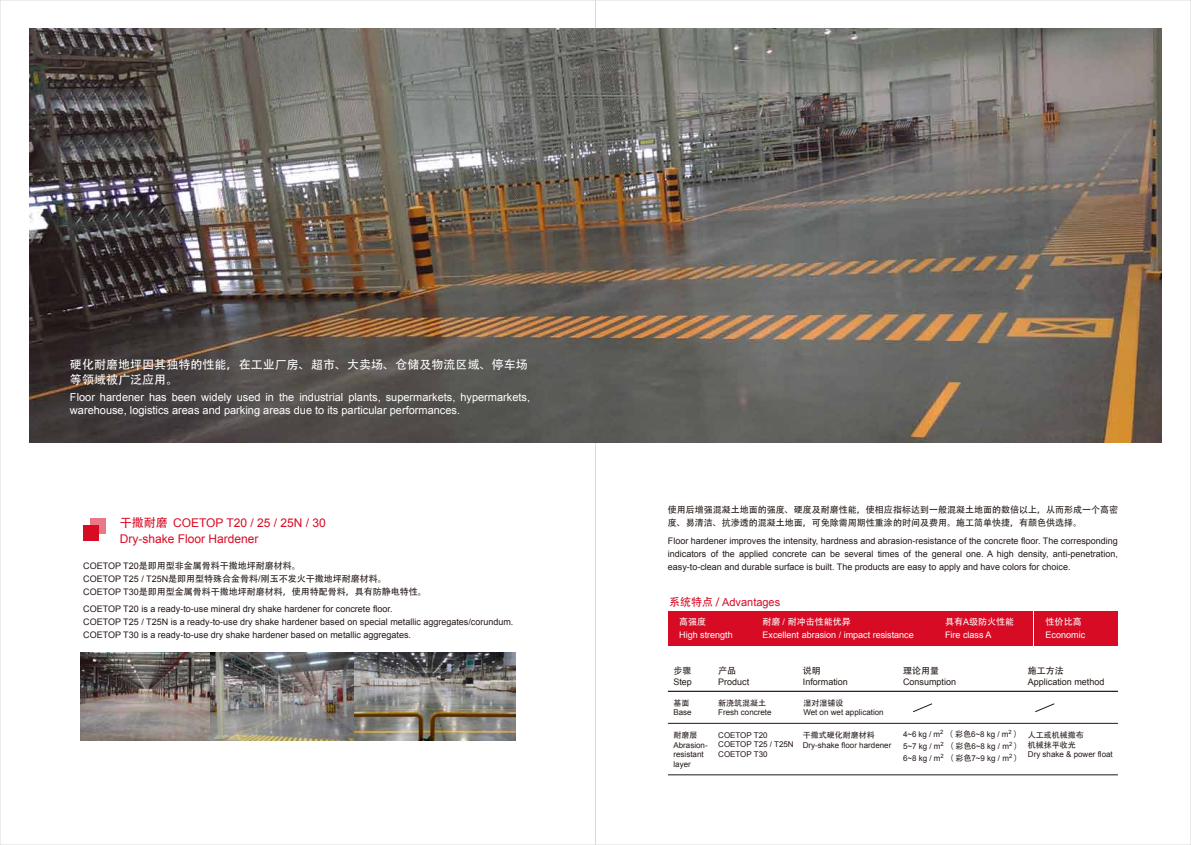
<style>
.page{position:relative;width:1191px;height:845px;background:#fff}
.page>*{position:absolute;margin:0;border:0;box-sizing:border-box;transform-origin:0 0}
.t1{font:12px/14.4px "Adobe Heiti Std";letter-spacing:.005em;color:#fff}
.t2{font:12px/16px "Arial";color:#d70b24}
.t3{font:11px/13px "Arial";color:#fff}
.t4{font:11px "Arial";color:#d70b24}
.t5{font:9px/13px "Arial";color:#231815;text-align:justify}
.t6{font:9px/13px "Adobe Heiti Std";color:#231815}
.t7{font:9px "Arial";color:#fff}
.t8{font:9px "Adobe Heiti Std";color:#fff}
.t9{font:8px/9.6px "Arial";color:#231815}
.t10{font:8px/9.6px "Adobe Heiti Std";color:#231815}
.s1{font-family:"Adobe Heiti Std"}
.s2{font-family:"Arial"}
</style>
<div class="page">
<img style="left:30px;top:28px;width:1131px;height:415px">
<hr style="left:668px;top:691px;width:450px;height:1px;background:#231815">
<hr style="left:668px;top:723px;width:450px;height:1px;background:#231815">
<hr style="left:668px;top:774px;width:450px;height:1px;background:#231815">
<svg style="left:913px;top:703px;width:19px;height:9px"></svg>
<svg style="left:1035px;top:703px;width:20px;height:9px"></svg>
<div style="left:668px;top:611px;width:82px;height:35px;background:#d70b24"></div>
<div style="left:751px;top:611px;width:181px;height:35px;background:#d70b24"></div>
<div style="left:1034px;top:611px;width:84px;height:35px;background:#d70b24"></div>
<div style="left:933px;top:611px;width:100px;height:35px;background:#d70b24"></div>
<div style="left:83px;top:525px;width:16px;height:16px;background:#d70b24"></div>
<svg style="left:90px;top:518px;width:16px;height:16px"></svg>
<img style="left:80px;top:652px;width:435px;height:88px">
<h1 class="t1" style="left:70px;top:358px;width:459px">硬化耐磨地坪因其独特的性能，在工业厂房、超市、大卖场、仓储及物流区域、停车场等领域被广泛应用。</h1>
<p class="t3" style="left:70px;top:391px;width:462px">Floor hardener has been widely used in the industrial plants, supermarkets, hypermarkets, warehouse, logistics areas and parking areas due to its particular performances.</p>
<h1 class="t2" style="left:120px;top:515px;width:208px"><span class="s1">干撒耐磨</span> COETOP T20 / 25 / 25N / 30<br>Dry-shake Floor Hardener</h1>
<p class="t6" style="left:83px;top:559px;width:345px"><span class="s2">COETOP T20</span>是即用型非金属骨料干撒地坪耐磨材料。<br><span class="s2">COETOP T25 / T25N</span>是即用型特殊合金骨料<span class="s2">/</span>刚玉不发火干撒地坪耐磨材料。<br><span class="s2">COETOP T30</span>是即用型金属骨料干撒地坪耐磨材料，使用特配骨料，具有防静电特性。</p>
<p class="t5" style="left:83px;top:602px;width:432px;text-align:left">COETOP T20 is a ready-to-use mineral dry shake hardener for concrete floor.<br>COETOP T25 / T25N is a ready-to-use dry shake hardener based on special metallic aggregates/corundum.<br>COETOP T30 is a ready-to-use dry shake hardener based on metallic aggregates.</p>
<p class="t6" style="left:668px;top:504px;width:451px">使用后增强混凝土地面的强度、硬度及耐磨性能，使相应指标达到一般混凝土地面的数倍以上，从而形成一个高密度、易清洁、抗渗透的混凝土地面，可免除需周期性重涂的时间及费用。施工简单快捷，有颜色供选择。</p>
<p class="t5" style="left:668px;top:534px;width:451px">Floor hardener improves the intensity, hardness and abrasion-resistance of the concrete floor. The corresponding indicators of the applied concrete can be several times of the general one. A high density, anti-penetration, easy-to-clean and durable surface is built. The products are easy to apply and have colors for choice.</p>
<p class="t4" style="left:669px;top:594px;width:113px"><span class="s1">系统特点 /</span> Advantages</p>
<p class="t8" style="left:679px;top:616px;width:28px">高强度</p>
<p class="t7" style="left:679px;top:629px;width:55px">High strength</p>
<p class="t8" style="left:762px;top:616px;width:90px">耐磨 <span class="s2">/</span> 耐冲击性能优异</p>
<p class="t7" style="left:762px;top:629px;width:153px">Excellent abrasion / impact resistance</p>
<p class="t8" style="left:945px;top:616px;width:71px">具有<span class="s2">A</span>级防火性能</p>
<p class="t7" style="left:945px;top:629px;width:48px">Fire class A</p>
<p class="t6" style="left:673px;top:664px;width:19px">步骤</p>
<p class="t5" style="left:673px;top:675px;width:20px">Step</p>
<p class="t10" style="left:673px;top:698px;width:17px">基面</p>
<p class="t9" style="left:673px;top:708px;width:20px">Base</p>
<p class="t6" style="left:718px;top:664px;width:19px">产品</p>
<p class="t5" style="left:718px;top:675px;width:33px">Product</p>
<p class="t10" style="left:718px;top:698px;width:49px">新浇筑混凝土</p>
<p class="t9" style="left:718px;top:708px;width:55px">Fresh concrete</p>
<p class="t6" style="left:803px;top:664px;width:19px">说明</p>
<p class="t5" style="left:803px;top:675px;width:47px">Information</p>
<p class="t10" style="left:803px;top:698px;width:41px">湿对湿铺设</p>
<p class="t9" style="left:803px;top:708px;width:82px">Wet on wet application</p>
<p class="t10" style="left:673px;top:730px;width:25px">耐磨层</p>
<p class="t9" style="left:673px;top:740px;width:36px">Abrasion&shy;resistant layer</p>
<p class="t9" style="left:718px;top:730px;width:77px">COETOP T20<br>COETOP T25 / T25N<br>COETOP T30</p>
<p class="t10" style="left:803px;top:730px;width:73px">干撒式硬化耐磨材料</p>
<p class="t9" style="left:803px;top:740px;width:90px">Dry-shake floor hardener</p>
<p class="t6" style="left:903px;top:664px;width:37px">理论用量</p>
<p class="t5" style="left:903px;top:675px;width:55px">Consumption</p>
<p class="t9" style="left:903px;top:728px;width:120px;line-height:12px;text-align:justify">4~6 kg / m<sup>2</sup> <span class="s1">（ 彩色</span>6~8 kg / m<sup>2</sup> <span class="s1">）</span>5~7 kg / m<sup>2</sup> <span class="s1">（ 彩色</span>6~8 kg / m<sup>2</sup> <span class="s1">）</span>6~8 kg / m<sup>2</sup> <span class="s1">（ 彩色</span>7~9 kg / m<sup>2</sup> <span class="s1">）</span></p>
<p class="t8" style="left:1045px;top:616px;width:37px">性价比高</p>
<p class="t7" style="left:1045px;top:629px;width:41px">Economic</p>
<p class="t6" style="left:1028px;top:664px;width:37px">施工方法</p>
<p class="t5" style="left:1028px;top:675px;width:78px">Application method</p>
<p class="t10" style="left:1028px;top:730px;width:57px">人工或机械撒布机械抹平收光</p>
<p class="t9" style="left:1028px;top:749px;width:86px">Dry shake &amp; power float</p>
</div>
